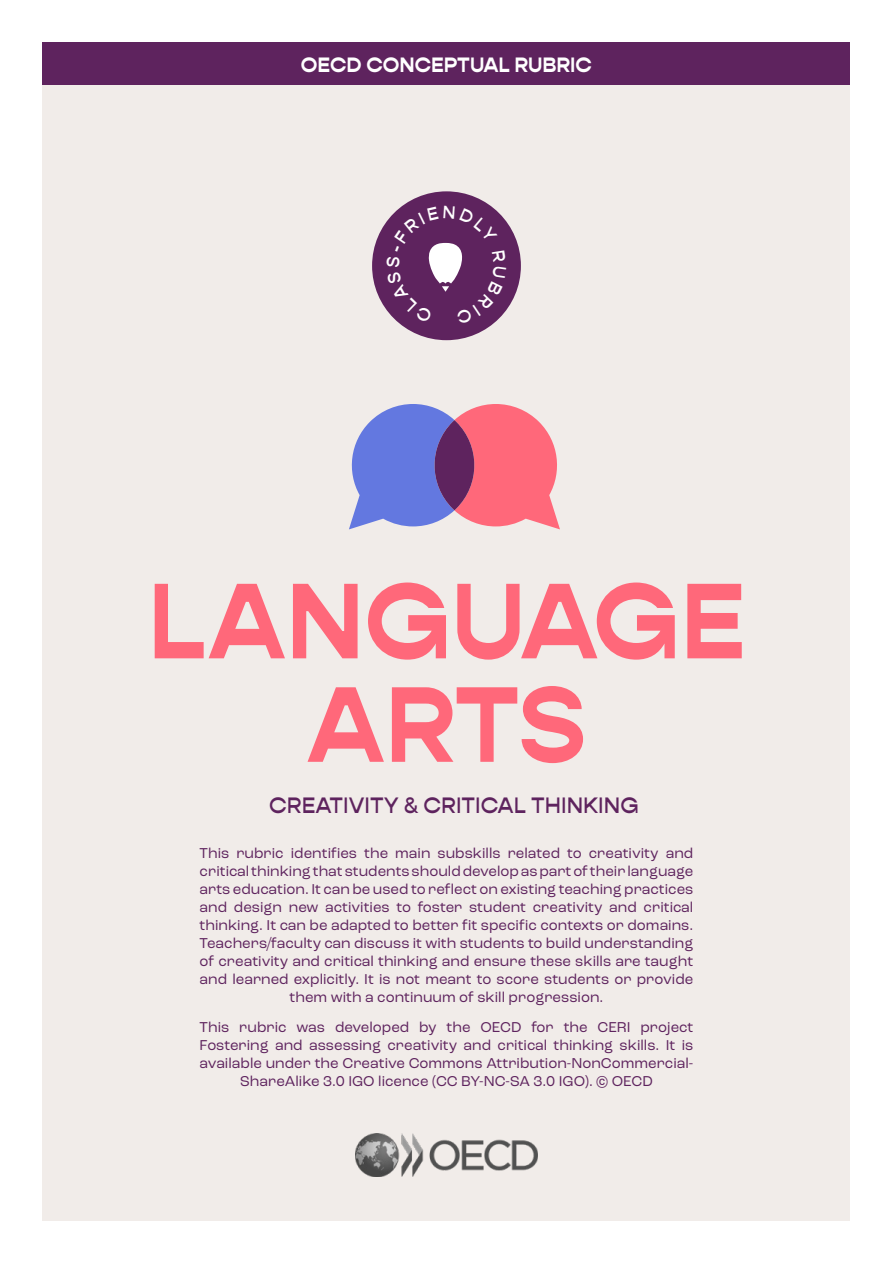
<style>
.page{position:relative;width:893px;height:1263px;background:#fff}
.page>*{position:absolute;margin:0;border:0;box-sizing:border-box;transform-origin:0 0}
.t1{font:700 108px/103.5px "Gopher";color:#ff687a;text-align:center}
.t2{font:500 22.5px "Gopher";color:#5e235e}
.t3{font:700 21px "Gopher";color:#fff}
.t4{font:15px/18px "Roc Grotesk";color:#5e235e;text-align:center}
</style>
<div class="page">
<div style="left:43px;top:43px;width:807px;height:1177px;background:#f1ece9"></div>
<div style="left:43px;top:43px;width:807px;height:42px;background:#5e235e"></div>
<img style="left:355px;top:1133px;width:183px;height:44px">
<svg style="left:349px;top:404px;width:211px;height:125px"></svg>
<div style="left:372px;top:191px;width:149px;height:149px;background:#5e235e;border-radius:50%"></div>
<svg style="left:386px;top:206px;width:120px;height:118px"></svg>
<h3 class="t3" style="left:301px;top:52px;width:293px">OECD CONCEPTUAL RUBRIC</h3>
<h1 class="t1" style="left:148px;top:571px;width:599px">LANGUAGE<br>ARTS</h1>
<h2 class="t2" style="left:269px;top:792px;width:371px">CREATIVITY &amp; CRITICAL THINKING</h2>
<p class="t4" style="left:200px;top:844px;width:495px">This rubric identifies the main subskills related to creativity and critical thinking that students should develop as part of their language arts education. It can be used to reflect on existing teaching practices and design new activities to foster student creativity and critical thinking. It can be adapted to better fit specific contexts or domains.<br>Teachers/faculty can discuss it with students to build understanding of creativity and critical thinking and ensure these skills are taught and learned explicitly. It is not meant to score students or provide them with a continuum of skill progression.</p>
<p class="t4" style="left:200px;top:1018px;width:495px">This rubric was developed by the OECD for the CERI project Fostering and assessing creativity and critical thinking skills. It is available under the Creative Commons Attribution-NonCommercial-ShareAlike 3.0 IGO licence (CC BY-NC-SA 3.0 IGO). © OECD</p>
</div>
